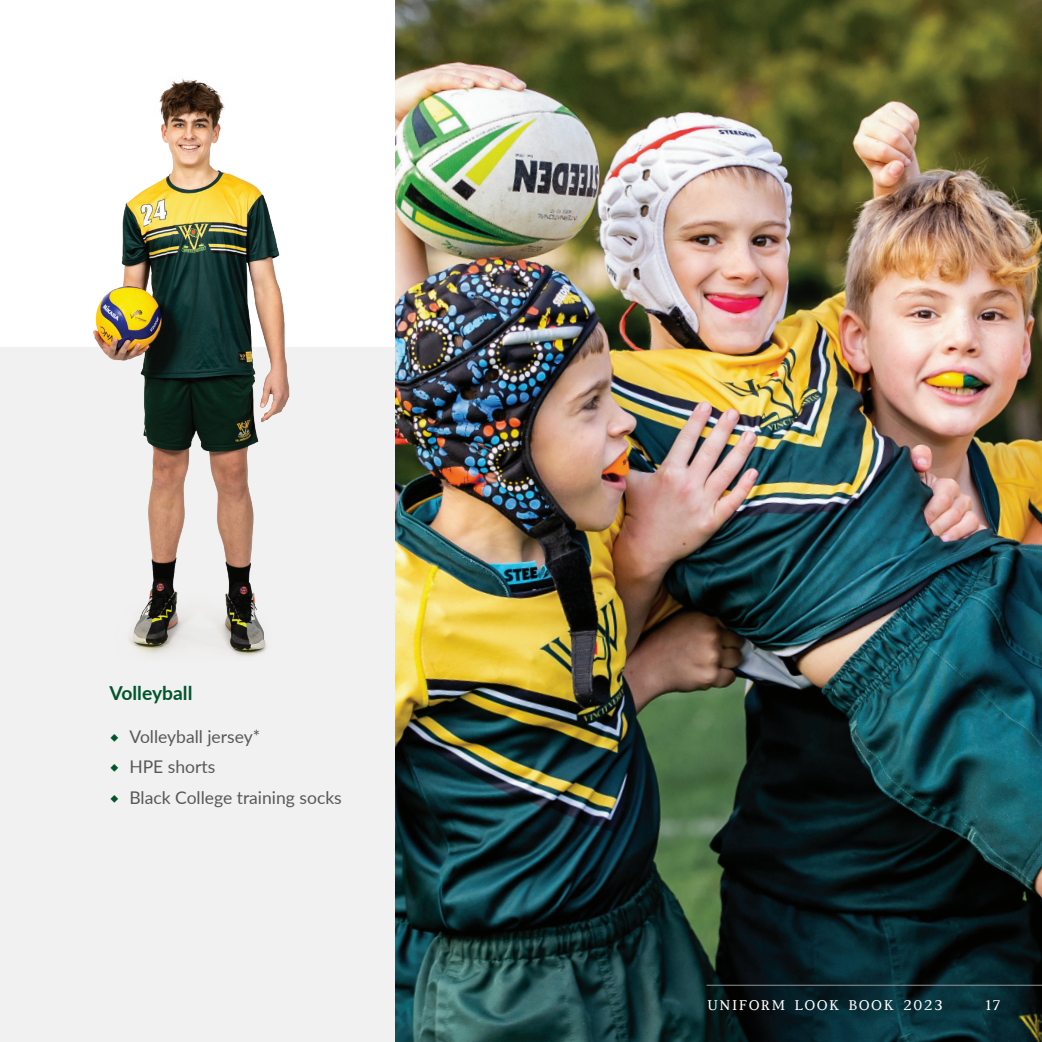
<style>
.page{position:relative;width:1042px;height:1042px;background:#fff}
.page>*{position:absolute;margin:0;border:0;box-sizing:border-box;transform-origin:0 0}
.subhead_green_2{font:700 19.25px "Lato";color:#00562b}
.uniform_body{font:17.5px "Lato";color:#57585a}
.t1{font:14px "Kompani";letter-spacing:.15em;color:#fff}
</style>
<div class="page">
<div style="left:0;top:347px;width:1042px;height:695px;background:#f1f1f1"></div>
<img style="left:395px;top:0;width:647px;height:1042px">
<img style="left:93px;top:78px;width:197px;height:579px">
<hr style="left:706px;top:985px;width:336px;height:1px;background:#939598">
<p class="subhead_green_2" style="left:110px;top:679px;width:84px">Volleyball</p>
<p class="uniform_body" style="left:129px;top:724px;width:132px">Volleyball jersey*</p>
<p class="uniform_body" style="left:129px;top:754px;width:87px">HPE shorts</p>
<p class="uniform_body" style="left:129px;top:785px;width:214px">Black College training socks</p>
<p class="t1" style="left:707px;top:997px;width:237px">UNIFORM LOOK BOOK 2023</p>
<p class="t1" style="left:984px;top:997px;width:18px">17</p>
</div>
